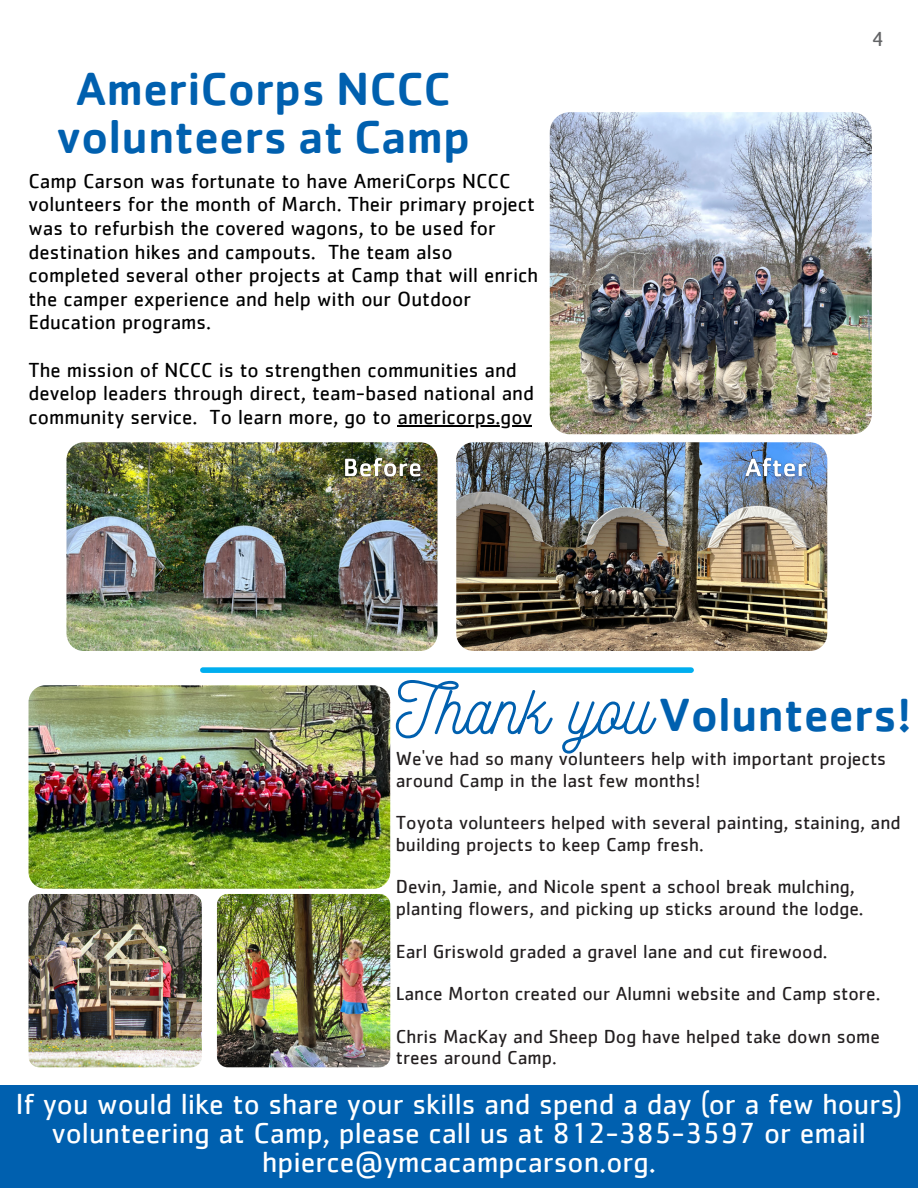
<style>
.page{position:relative;width:918px;height:1188px;background:#fff}
.page>*{position:absolute;margin:0;border:0;box-sizing:border-box;transform-origin:0 0}
.t1{font:500 48px/47.2px "Cachet";color:#0060af;text-align:center}
.t2{font:30px/29.2px "Cachet";color:#fff;text-align:center}
.t3{font:21px/23.7px "Cachet";color:#000}
.t4{font:21px "Cachet";color:#636466}
.t5{font:19.5px/21.3px "Cachet";color:#231f20}
.s1{font-family:"Nickainley";font-weight:400;font-size:69px}
</style>
<div class="page">
<img style="left:29px;top:685px;width:361px;height:204px;border-radius:17px">
<div style="left:203px;top:667px;width:488px;height:6px;background:#00aeef"></div>
<img style="left:29px;top:894px;width:173px;height:173px;border-radius:11px">
<img style="left:217px;top:894px;width:173px;height:173px;border-radius:11px">
<hr style="left:398px;top:425px;width:134px;height:1px;background:#000">
<img style="left:550px;top:112px;width:322px;height:322px;border-radius:20px">
<img style="left:456px;top:442px;width:371px;height:209px;border-radius:17px">
<img style="left:66px;top:442px;width:372px;height:209px;border-radius:17px">
<img style="left:336px;top:444px;width:92px;height:47px">
<img style="left:738px;top:444px;width:76px;height:47px">
<div style="left:0;top:1085px;width:918px;height:103px;background:#0060af"></div>
<h1 class="t1" style="left:57px;top:64px;width:415px">AmeriCorps NCCC volunteers at Camp</h1>
<p class="t3" style="left:29px;top:170px;width:511px">Camp Carson was fortunate to have AmeriCorps NCCC volunteers for the month of March. Their primary project was to refurbish the covered wagons, to be used for destination hikes and campouts. The team also completed several other projects at Camp that will enrich the camper experience and help with our Outdoor Education programs.</p>
<p class="t3" style="left:29px;top:359px;width:507px">The mission of NCCC is to strengthen communities and develop leaders through direct, team-based national and community service. To learn more, go to americorps.gov</p>
<p class="t4" style="left:872px;top:29px;width:13px">4</p>
<h1 class="t1" style="left:396px;top:690px;width:517px"><span class="s1">Thank you</span>Volunteers!</h1>
<p class="t5" style="left:396px;top:749px;width:492px">We've had so many volunteers help with important projects around Camp in the last few months!</p>
<p class="t5" style="left:396px;top:813px;width:506px">Toyota volunteers helped with several painting, staining, and building projects to keep Camp fresh.</p>
<p class="t5" style="left:396px;top:877px;width:469px">Devin, Jamie, and Nicole spent a school break mulching, planting flowers, and picking up sticks around the lodge.</p>
<p class="t5" style="left:396px;top:931px;width:486px;line-height:42.8px">Earl Griswold graded a gravel lane and cut firewood.<br>Lance Morton created our Alumni website and Camp store.<br>Chris MacKay and Sheep Dog have helped take down some</p>
<p class="t5" style="left:396px;top:1048px;width:163px">trees around Camp.</p>
<h2 class="t2" style="left:15px;top:1091px;width:889px">If you would like to share your skills and spend a day (or a few hours) volunteering at Camp, please call us at 812-385-3597 or email hpierce@ymcacampcarson.org.</h2>
</div>
